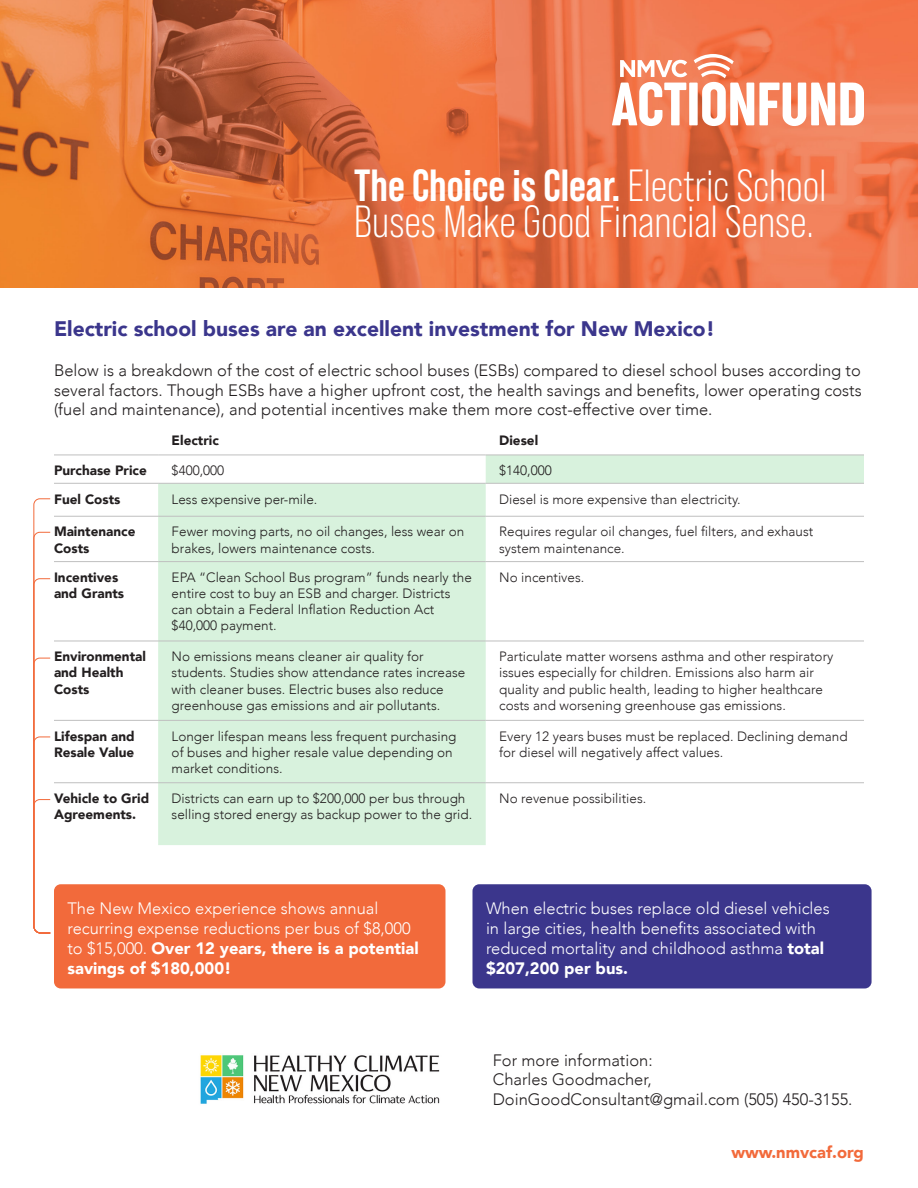
<style>
.page{position:relative;width:918px;height:1188px;background:#fff}
.page>*{position:absolute;margin:0;border:0;box-sizing:border-box;transform-origin:0 0}
.t1{font:45px/36px "Bebas Neue Pro";color:#fff}
.t2{font:900 21px "Avenir";color:#3b368c}
.t3{font:300 16.5px/19.8px "Avenir";color:#231f20;text-align:justify}
.t4{font:300 16.5px/19.8px "Avenir";color:#fff}
.t5{font:900 16.5px "Avenir";color:#f26a3b}
.t6{font:300 13.5px/16.2px "Avenir";color:#231f20}
.t7{font:900 13.5px/16.2px "Avenir";color:#231f20}
.s1{font-weight:700}
.s2{font-weight:900}
</style>
<div class="page">
<img style="left:0;top:0;width:918px;height:287px">
<svg style="left:612px;top:54px;width:252px;height:72px"></svg>
<svg style="left:158px;top:456px;width:706px;height:389px"></svg>
<hr style="left:54px;top:455px;width:104px;height:1px;background:#bfbfbf">
<hr style="left:158px;top:455px;width:328px;height:1px;background:#bfbfbf">
<hr style="left:486px;top:455px;width:378px;height:1px;background:#bfbfbf">
<hr style="left:54px;top:483px;width:104px;height:1px;background:#bfbfbf">
<hr style="left:158px;top:483px;width:328px;height:1px;background:#bfbfbf">
<hr style="left:486px;top:483px;width:378px;height:1px;background:#bfbfbf">
<hr style="left:54px;top:516px;width:104px;height:1px;background:#bfbfbf">
<hr style="left:158px;top:516px;width:328px;height:1px;background:#bfbfbf">
<hr style="left:486px;top:516px;width:378px;height:1px;background:#bfbfbf">
<hr style="left:54px;top:561px;width:104px;height:1px;background:#bfbfbf">
<hr style="left:158px;top:561px;width:328px;height:1px;background:#bfbfbf">
<hr style="left:486px;top:561px;width:378px;height:1px;background:#bfbfbf">
<hr style="left:54px;top:641px;width:104px;height:1px;background:#bfbfbf">
<hr style="left:158px;top:641px;width:328px;height:1px;background:#bfbfbf">
<hr style="left:486px;top:641px;width:378px;height:1px;background:#bfbfbf">
<hr style="left:54px;top:720px;width:104px;height:1px;background:#bfbfbf">
<hr style="left:158px;top:720px;width:328px;height:1px;background:#bfbfbf">
<hr style="left:486px;top:720px;width:378px;height:1px;background:#bfbfbf">
<hr style="left:54px;top:782px;width:104px;height:1px;background:#bfbfbf">
<hr style="left:158px;top:782px;width:328px;height:1px;background:#bfbfbf">
<hr style="left:486px;top:782px;width:378px;height:1px;background:#bfbfbf">
<img style="left:200px;top:1055px;width:240px;height:49px">
<div style="left:54px;top:884px;width:392px;height:104px;background:#f26a3b;border-radius:7px"></div>
<div style="left:472px;top:884px;width:400px;height:104px;background:#3b368c;border-radius:7px"></div>
<svg style="left:33px;top:498px;width:18px;height:436px"></svg>
<h1 class="t1" style="left:354px;top:167px;width:474px"><span class="s1">The Choice is Clear.</span> Electric School<br>Buses Make Good Financial Sense.</h1>
<h2 class="t2" style="left:54px;top:311px;width:663px">Electric school buses are an excellent investment for New Mexico!</h2>
<p class="t3" style="left:54px;top:360px;width:809px">Below is a breakdown of the cost of electric school buses (ESBs) compared to diesel school buses according to several factors. Though ESBs have a higher upfront cost, the health savings and benefits, lower operating costs (fuel and maintenance), and potential incentives make them more cost-effective over time.</p>
<p class="t7" style="left:172px;top:432px;width:49px">Electric</p>
<p class="t7" style="left:499px;top:432px;width:41px">Diesel</p>
<p class="t7" style="left:54px;top:462px;width:94px">Purchase Price</p>
<p class="t6" style="left:172px;top:462px;width:54px">$400,000</p>
<p class="t6" style="left:499px;top:462px;width:54px">$140,000</p>
<p class="t7" style="left:54px;top:490px;width:68px">Fuel Costs</p>
<p class="t6" style="left:172px;top:491px;width:147px">Less expensive per-mile.</p>
<p class="t6" style="left:499px;top:491px;width:243px">Diesel is more expensive than electricity.</p>
<p class="t7" style="left:54px;top:523px;width:83px">Maintenance<br>Costs</p>
<p class="t6" style="left:172px;top:524px;width:294px">Fewer moving parts, no oil changes, less wear on brakes, lowers maintenance costs.</p>
<p class="t6" style="left:499px;top:524px;width:316px">Requires regular oil changes, fuel filters, and exhaust system maintenance.</p>
<p class="t7" style="left:54px;top:569px;width:72px">Incentives and Grants</p>
<p class="t6" style="left:172px;top:569px;width:302px">EPA “Clean School Bus program” funds nearly the entire cost to buy an ESB and charger. Districts can obtain a Federal Inflation Reduction Act $40,000 payment.</p>
<p class="t6" style="left:499px;top:569px;width:87px">No incentives.</p>
<p class="t7" style="left:54px;top:648px;width:94px">Environmental and Health<br>Costs</p>
<p class="t6" style="left:172px;top:649px;width:295px">No emissions means cleaner air quality for students. Studies show attendance rates increase with cleaner buses. Electric buses also reduce greenhouse gas emissions and air pollutants.</p>
<p class="t6" style="left:499px;top:649px;width:336px">Particulate matter worsens asthma and other respiratory issues especially for children. Emissions also harm air quality and public health, leading to higher healthcare costs and worsening greenhouse gas emissions.</p>
<p class="t7" style="left:54px;top:727px;width:82px">Lifespan and<br>Resale Value</p>
<p class="t6" style="left:172px;top:728px;width:286px">Longer lifespan means less frequent purchasing of buses and higher resale value depending on market conditions.</p>
<p class="t6" style="left:499px;top:728px;width:350px">Every 12 years buses must be replaced. Declining demand for diesel will negatively affect values.</p>
<p class="t7" style="left:54px;top:790px;width:97px">Vehicle to Grid<br>Agreements.</p>
<p class="t6" style="left:172px;top:790px;width:302px">Districts can earn up to $200,000 per bus through selling stored energy as backup power to the grid.</p>
<p class="t6" style="left:499px;top:790px;width:149px">No revenue possibilities.</p>
<p class="t4" style="left:68px;top:899px;width:353px">The New Mexico experience shows annual recurring expense reductions per bus of $8,000 to $15,000. <span class="s2">Over 12 years, there is a potential savings of $180,000!</span></p>
<p class="t4" style="left:486px;top:899px;width:345px">When electric buses replace old diesel vehicles in large cities, health benefits associated with reduced mortality and childhood asthma <span class="s2">total $207,200 per bus.</span></p>
<p class="t3" style="left:493px;top:1050px;width:361px;text-align:left">For more information:<br>Charles Goodmacher,<br>DoinGoodConsultant@gmail.com (505) 450-3155.</p>
<p class="t5" style="left:731px;top:1138px;width:134px">www.nmvcaf.org</p>
</div>
